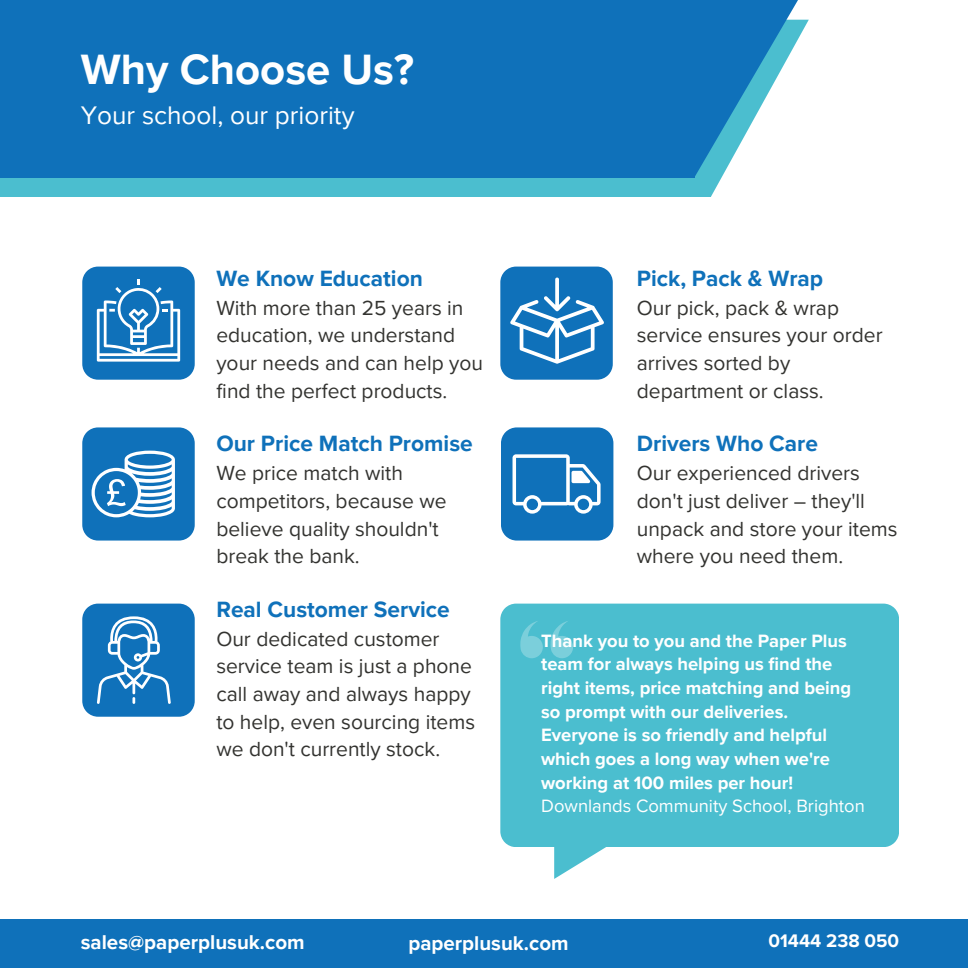
<style>
.page{position:relative;width:968px;height:968px;background:#fff}
.page>*{position:absolute;margin:0;border:0;box-sizing:border-box;transform-origin:0 0}
.t1{font:700 43.57px "Proxima Nova";color:#fff}
.t2{font:26.07px "Proxima Nova";color:#fff}
.t3{font:700 22.75px "Proxima Nova";color:#0f71ba}
.t4{font:21px/27.7px "Proxima Nova";color:#333330}
.t5{font:700 20.47px "Proxima Nova";color:#fff}
.t6{font:700 18.72px "Proxima Nova";color:#fff}
.t7{font:700 18.38px/23.6px "Proxima Nova";color:#fff}
.t8{font:18.38px "Proxima Nova";color:#fff}
</style>
<div class="page">
<div style="left:0;top:919px;width:967px;height:48px;background:#0f71ba"></div>
<div style="left:0;top:20px;width:710px;height:177px;background:#4bbecf"></div>
<div style="left:0;top:0;width:694px;height:178px;background:#0f71ba"></div>
<svg style="left:694px;top:0;width:114px;height:197px"></svg>
<svg style="left:554px;top:847px;width:52px;height:31px"></svg>
<svg style="left:500px;top:266px;width:112px;height:113px;background:#3487c4"></svg>
<svg style="left:501px;top:427px;width:112px;height:113px;background:#2e83c2"></svg>
<div style="left:500px;top:603px;width:398px;height:244px;background:#4bbecf"></div>
<svg style="left:520px;top:620px;width:22px;height:38px"></svg>
<svg style="left:550px;top:620px;width:22px;height:38px"></svg>
<svg style="left:82px;top:266px;width:113px;height:113px;background:#398ac6"></svg>
<svg style="left:82px;top:427px;width:113px;height:113px;background:#3c8bc6"></svg>
<svg style="left:82px;top:603px;width:113px;height:113px;background:#2f84c3"></svg>
<h3 class="t1" style="left:81px;top:44px;width:334px">Why Choose Us?</h3>
<h3 class="t2" style="left:81px;top:100px;width:275px">Your school, our priority</h3>
<p class="t3" style="left:216px;top:265px;width:208px">We Know Education</p>
<h3 class="t4" style="left:216px;top:294px;width:268px">With more than 25 years in education, we understand your needs and can help you find the perfect products.</h3>
<h3 class="t3" style="left:216px;top:430px;width:258px">Our Price Match Promise</h3>
<h3 class="t4" style="left:216px;top:460px;width:232px">We price match with competitors, because we believe quality shouldn't break the bank.</h3>
<p class="t3" style="left:216px;top:596px;width:235px">Real Customer Service</p>
<p class="t4" style="left:216px;top:625px;width:260px">Our dedicated customer service team is just a phone call away and always happy to help, even sourcing items we don't currently stock.</p>
<p class="t3" style="left:636px;top:265px;width:188px">Pick, Pack &amp; Wrap</p>
<p class="t4" style="left:636px;top:294px;width:247px">Our pick, pack &amp; wrap service ensures your order arrives sorted by department or class.</p>
<h3 class="t3" style="left:636px;top:430px;width:183px">Drivers Who Care</h3>
<h3 class="t4" style="left:636px;top:460px;width:262px">Our experienced drivers don't just deliver – they'll unpack and store your items where you need them.</h3>
<h1 class="t7" style="left:541px;top:629px;width:311px">Thank you to you and the Paper Plus team for always helping us find the right items, price matching and being so prompt with our deliveries.<br>Everyone is so friendly and helpful which goes a long way when we're working at 100 miles per hour!</h1>
<p class="t8" style="left:541px;top:795px;width:325px">Downlands Community School, Brighton</p>
<p class="t5" style="left:81px;top:929px;width:225px">sales@paperplusuk.com</p>
<p class="t5" style="left:408px;top:930px;width:161px">paperplusuk.com</p>
<p class="t6" style="left:768px;top:929px;width:132px">01444 238 050</p>
</div>
